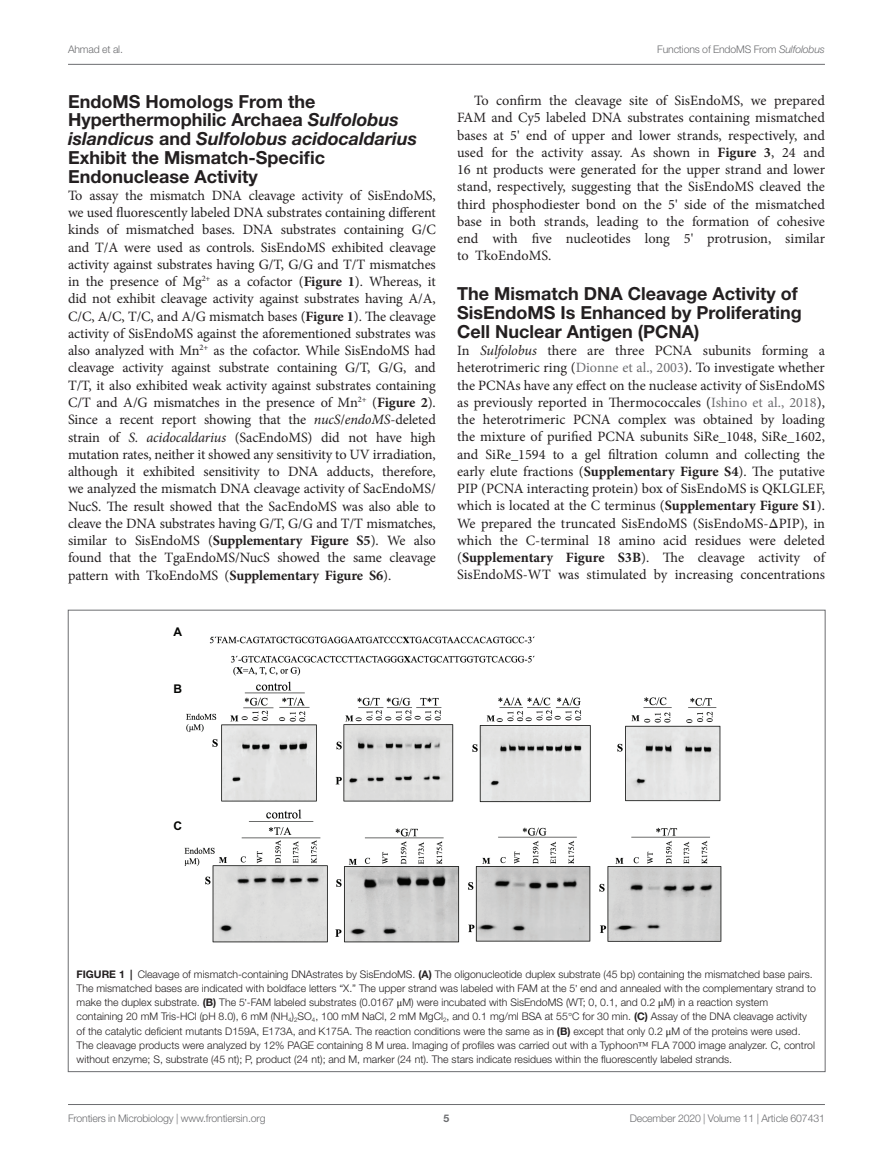
<style>
.page{position:relative;width:893px;height:1170px;background:#fff}
.page>*{position:absolute;margin:0;border:0;box-sizing:border-box;transform-origin:0 0}
.HEAD_2{font:700 18px/18.8px "Helvetica Neue LT Std";color:#231f20}
.TEXT_FLUSH{font:14.25px/17.2px "Minion Pro";letter-spacing:-.01em;color:#231f20;text-align:justify}
.TEXT{font:14.25px/17.2px "Minion Pro";color:#231f20;text-align:justify}
.t1{font:700 12px "Arial";color:#040503}
.FIG_LEG{font:300 10.5px/14.2px "Helvetica Neue LT Std";color:#231f20}
.t2{font:300 10.5px "Helvetica Neue LT Std";letter-spacing:-.015em;color:#6c6d70}
.t3{font:700 10.5px "Helvetica Neue LT Std";color:#6c6d70}
.s1{font-style:italic}
.s2{font-weight:700}
.s3{font-family:"STIX General"}
.s4{color:#6c6d70}
.s5{font-family:"STIX General";font-weight:400}
</style>
<div class="page">
<hr style="left:68px;top:64px;width:757px;height:1px;background:#6c6d70">
<hr style="left:68px;top:1104px;width:757px;height:1px;background:#6c6d70">
<img style="left:184px;top:636px;width:538px;height:307px">
<p class="t2" style="left:68px;top:42px;width:56px">Ahmad et al.</p>
<p class="t2" style="left:657px;top:42px;width:169px">Functions of EndoMS From <span class="s1">Sulfolobus</span></p>
<p class="HEAD_2" style="left:68px;top:91px;width:351px">EndoMS Homologs From the<br>Hyperthermophilic Archaea <span class="s1">Sulfolobus islandicus</span> and <span class="s1">Sulfolobus acidocaldarius<br></span>Exhibit the Mismatch-Specific<br>Endonuclease Activity</p>
<p class="TEXT_FLUSH" style="left:68px;top:187px;width:369px">To assay the mismatch DNA cleavage activity of SisEndoMS, we used fluorescently labeled DNA substrates containing different kinds of mismatched bases. DNA substrates containing G/C and T/A were used as controls. SisEndoMS exhibited cleavage activity against substrates having G/T, G/G and T/T mismatches in the presence of Mg<sup>2+</sup> as a cofactor (<span class="s2">Figure 1</span>). Whereas, it did not exhibit cleavage activity against substrates having A/A, C/C, A/C, T/C, and A/G mismatch bases (<span class="s2">Figure 1</span>). The cleavage activity of SisEndoMS against the aforementioned substrates was also analyzed with Mn<sup>2+</sup> as the cofactor. While SisEndoMS had cleavage activity against substrate containing G/T, G/G, and T/T, it also exhibited weak activity against substrates containing C/T and A/G mismatches in the presence of Mn<sup>2+</sup> (<span class="s2">Figure 2</span>).<br>Since a recent report showing that the <span class="s1">nucS</span>/<span class="s1">endoMS</span>-deleted strain of <span class="s1">S. acidocaldarius</span> (SacEndoMS) did not have high mutation rates, neither it showed any sensitivity to UV irradiation, although it exhibited sensitivity to DNA adducts, therefore, we analyzed the mismatch DNA cleavage activity of SacEndoMS/ NucS. The result showed that the SacEndoMS was also able to cleave the DNA substrates having G/T, G/G and T/T mismatches, similar to SisEndoMS (<span class="s2">Supplementary Figure S5</span>). We also found that the TgaEndoMS/NucS showed the same cleavage pattern with TkoEndoMS (<span class="s2">Supplementary Figure S6</span>).</p>
<p class="t1" style="left:174px;top:623px;width:10px">A</p>
<p class="t1" style="left:174px;top:680px;width:10px">B</p>
<p class="TEXT" style="left:457px;top:92px;width:369px;text-indent:17px">To confirm the cleavage site of SisEndoMS, we prepared FAM and Cy5 labeled DNA substrates containing mismatched bases at 5<span class="s3">'</span> end of upper and lower strands, respectively, and used for the activity assay. As shown in <span class="s2">Figure 3</span>, 24 and 16 nt products were generated for the upper strand and lower stand, respectively, suggesting that the SisEndoMS cleaved the third phosphodiester bond on the 5<span class="s3">'</span> side of the mismatched base in both strands, leading to the formation of cohesive end with five nucleotides long 5<span class="s3">'</span> protrusion, similar to TkoEndoMS.</p>
<p class="HEAD_2" style="left:457px;top:284px;width:346px">The Mismatch DNA Cleavage Activity of<br>SisEndoMS Is Enhanced by Proliferating<br>Cell Nuclear Antigen (PCNA)</p>
<p class="TEXT_FLUSH" style="left:457px;top:342px;width:369px">In <span class="s1">Sulfolobus</span> there are three PCNA subunits forming a heterotrimeric ring (<span class="s4">Dionne et al., 2003</span>). To investigate whether the PCNAs have any effect on the nuclease activity of SisEndoMS as previously reported in Thermococcales (<span class="s4">Ishino et al., 2018</span>), the heterotrimeric PCNA complex was obtained by loading the mixture of purified PCNA subunits SiRe_1048, SiRe_1602, and SiRe_1594 to a gel filtration column and collecting the early elute fractions (<span class="s2">Supplementary Figure S4</span>). The putative PIP (PCNA interacting protein) box of SisEndoMS is QKLGLEF, which is located at the C terminus (<span class="s2">Supplementary Figure S1</span>).<br>We prepared the truncated SisEndoMS (SisEndoMS-<span class="s3">Δ</span>PIP), in which the C-terminal 18 amino acid residues were deleted (<span class="s2">Supplementary Figure S3B</span>). The cleavage activity of SisEndoMS-WT was stimulated by increasing concentrations</p>
<p class="t1" style="left:174px;top:816px;width:10px">C</p>
<p class="FIG_LEG" style="left:77px;top:966px;width:741px"><span class="s2">FIGURE 1 |</span> Cleavage of mismatch-containing DNAstrates by SisEndoMS. <span class="s2">(A)</span> The oligonucleotide duplex substrate (45 bp) containing the mismatched base pairs.<br>The mismatched bases are indicated with boldface letters “X.” The upper strand was labeled with FAM at the 5<span class="s5">'</span> end and annealed with the complementary strand to make the duplex substrate. <span class="s2">(B)</span> The 5<span class="s5">'</span>-FAM labeled substrates (0.0167 <span class="s5">μ</span>M) were incubated with SisEndoMS (WT; 0, 0.1, and 0.2 <span class="s5">μ</span>M) in a reaction system containing 20 mM Tris-HCl (pH 8.0), 6 mM (NH<sub>4</sub>)<sub>2</sub>SO<sub>4</sub>, 100 mM NaCl, 2 mM MgCl<sub>2</sub>, and 0.1 mg/ml BSA at 55<span class="s5">°</span>C for 30 min. <span class="s2">(C)</span> Assay of the DNA cleavage activity of the catalytic deficient mutants D159A, E173A, and K175A. The reaction conditions were the same as in <span class="s2">(B)</span> except that only 0.2 <span class="s5">μ</span>M of the proteins were used.<br>The cleavage products were analyzed by 12% PAGE containing 8 M urea. Imaging of profiles was carried out with a Typhoon<span class="s5">™</span> FLA 7000 image analyzer. C, control without enzyme; S, substrate (45 nt); P, product (24 nt); and M, marker (24 nt). The stars indicate residues within the fluorescently labeled strands.</p>
<p class="t2" style="left:68px;top:1111px;width:199px">Frontiers in Microbiology | www.frontiersin.org</p>
<p class="t3" style="left:444px;top:1111px;width:7px">5</p>
<p class="t2" style="left:630px;top:1111px;width:197px">December 2020 | Volume 11 | Article 607431</p>
</div>
